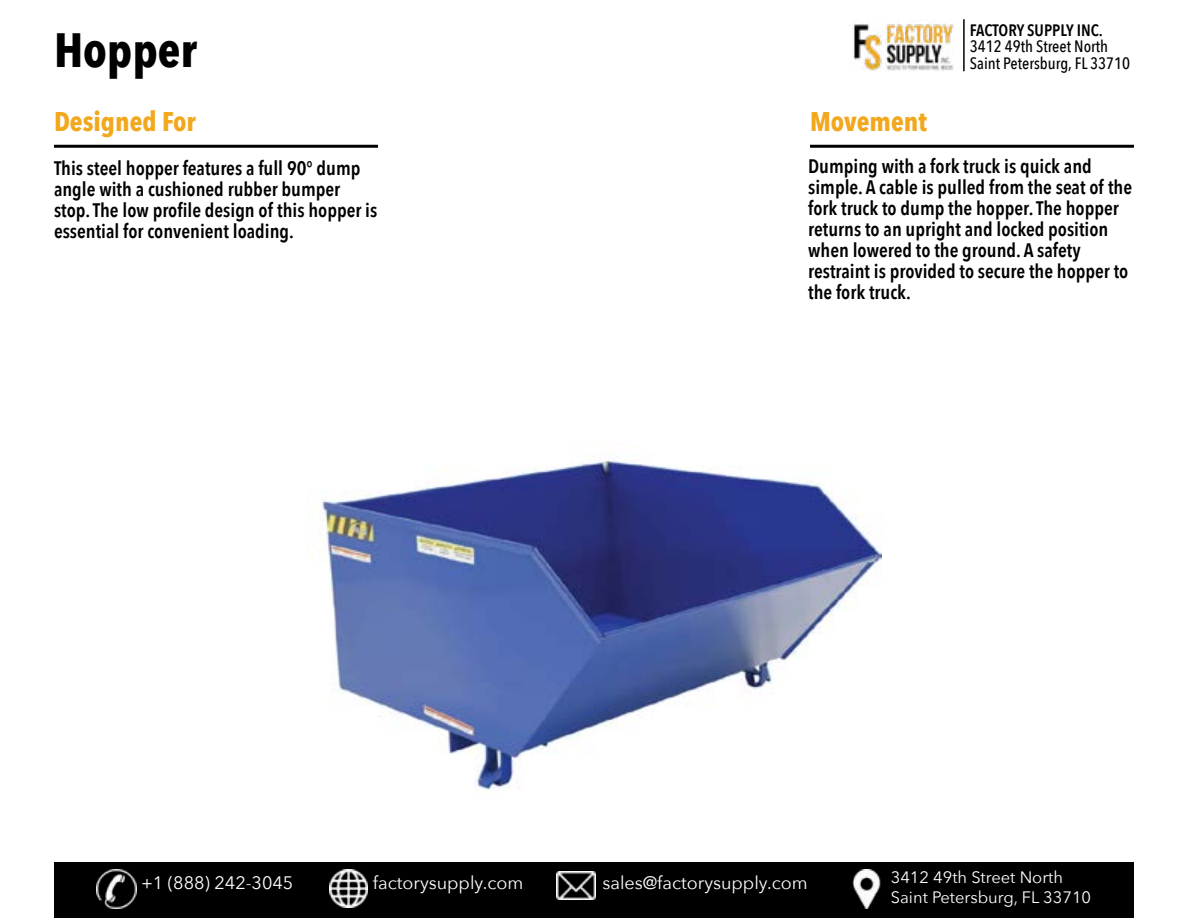
<style>
.page{position:relative;width:1188px;height:918px;background:#fff}
.page>*{position:absolute;margin:0;border:0;box-sizing:border-box;transform-origin:0 0}
.t1{font:700 48px "Avenir Next Condensed";color:#000}
.t2{font:700 27px "Avenir Next Condensed";color:#f2a81e}
.t3{font:600 19.5px/21px "Avenir Next Condensed";color:#000}
.t4{font:18px "Avenir Next";color:#fff}
.t5{font:500 16.5px/16.5px "Avenir Next Condensed";color:#000}
.t6{font:16.5px/19.8px "Avenir Next";color:#fff}
.t7{font:600 16.5px "Avenir Next Condensed";color:#000}
</style>
<div class="page">
<hr style="left:54px;top:145px;width:324px;height:3px;background:#000">
<img style="left:853px;top:19px;width:101px;height:52px">
<hr style="left:963px;top:19px;width:2px;height:52px;background:#000">
<div style="left:54px;top:863px;width:1080px;height:55px;background:#000"></div>
<img style="left:97px;top:869px;width:39px;height:39px">
<img style="left:329px;top:869px;width:39px;height:39px">
<img style="left:556px;top:871px;width:40px;height:29px">
<img style="left:852px;top:869px;width:29px;height:39px">
<hr style="left:810px;top:145px;width:324px;height:3px;background:#000">
<img style="left:322px;top:456px;width:559px;height:334px">
<h1 class="t1" style="left:54px;top:21px;width:144px">Hopper</h1>
<h2 class="t2" style="left:54px;top:105px;width:143px">Designed For</h2>
<h2 class="t2" style="left:810px;top:105px;width:118px">Movement</h2>
<p class="t7" style="left:970px;top:16px;width:135px">FACTORY SUPPLY INC.</p>
<p class="t5" style="left:970px;top:38px;width:162px">3412 49th Street North<br>Saint Petersburg, FL 33710</p>
<p class="t3" style="left:54px;top:157px;width:325px">This steel hopper features a full 90° dump angle with a cushioned rubber bumper stop. The low profile design of this hopper is essential for convenient loading.</p>
<p class="t3" style="left:808px;top:155px;width:325px">Dumping with a fork truck is quick and simple. A cable is pulled from the seat of the fork truck to dump the hopper. The hopper returns to an upright and locked position when lowered to the ground. A safety restraint is provided to secure the hopper to the fork truck.</p>
<p class="t4" style="left:141px;top:868px;width:154px">+1 (888) 242-3045</p>
<p class="t4" style="left:373px;top:867px;width:152px">factorysupply.com</p>
<p class="t4" style="left:602px;top:867px;width:207px">sales@factorysupply.com</p>
<p class="t6" style="left:891px;top:867px;width:202px">3412 49th Street North<br>Saint Petersburg, FL 33710</p>
</div>
